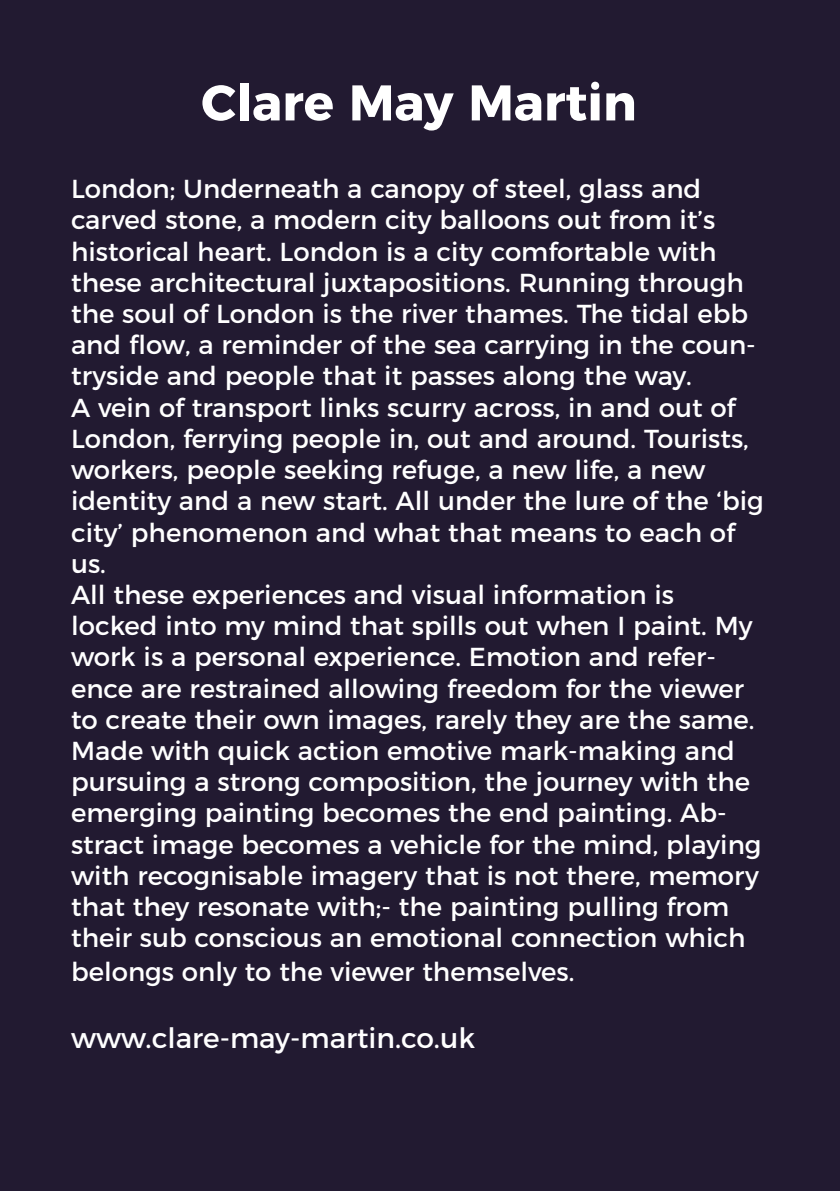
<style>
.page{position:relative;width:840px;height:1191px;background:#fff}
.page>*{position:absolute;margin:0;border:0;box-sizing:border-box;transform-origin:0 0}
.t1{font:700 50px "Montserrat";color:#fff}
.t2{font:28px "Montserrat";color:#fff}
.t3{font:26px/31.2px "Montserrat";color:#fff}
</style>
<div class="page">
<div style="left:0;top:0;width:839px;height:1191px;background:#221a31"></div>
<h1 class="t1" style="left:201px;top:62px;width:436px">Clare May Martin</h1>
<p class="t3" style="left:71px;top:171px;width:694px">London; Underneath a canopy of steel, glass and carved stone, a modern city balloons out from it’s historical heart. London is a city comfortable with these architectural juxtapositions. Running through the soul of London is the river thames. The tidal ebb and flow, a reminder of the sea carrying in the coun&shy;tryside and people that it passes along the way.<br>A vein of transport links scurry across, in and out of London, ferrying people in, out and around. Tourists, workers, people seeking refuge, a new life, a new identity and a new start. All under the lure of the ‘big city’ phenomenon and what that means to each of us.<br>All these experiences and visual information is locked into my mind that spills out when I paint. My work is a personal experience. Emotion and refer&shy;ence are restrained allowing freedom for the viewer to create their own images, rarely they are the same.<br>Made with quick action emotive mark-making and pursuing a strong composition, the journey with the emerging painting becomes the end painting. Ab&shy;stract image becomes a vehicle for the mind, playing with recognisable imagery that is not there, memory that they resonate with;- the painting pulling from their sub conscious an emotional connection which</p>
<p class="t3" style="left:71px;top:954px;width:504px">belongs only to the viewer themselves.</p>
<p class="t2" style="left:71px;top:1015px;width:405px">www.clare-may-martin.co.uk</p>
</div>
